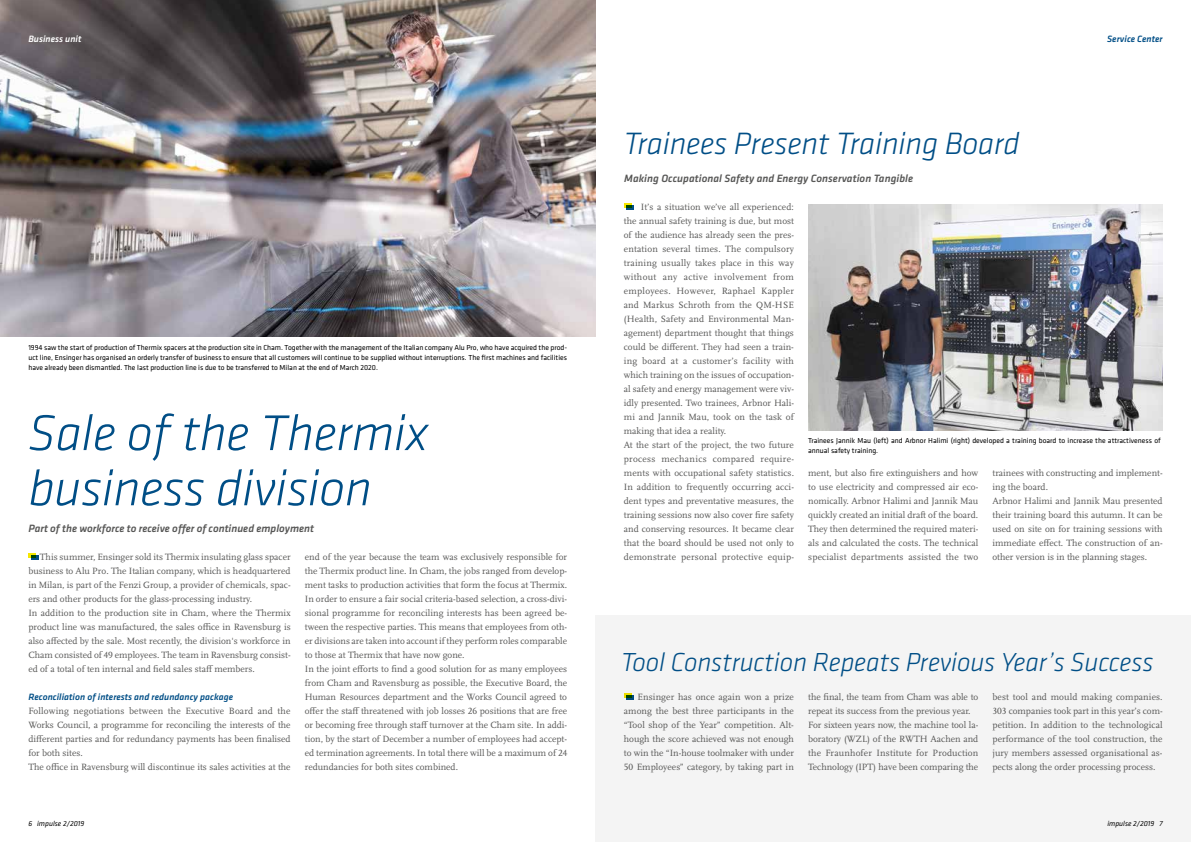
<style>
.page{position:relative;width:1191px;height:842px;background:#fff}
.page>*{position:absolute;margin:0;border:0;box-sizing:border-box;transform-origin:0 0}
.t1{font:italic 300 52px/55.2px "Klavika";letter-spacing:-.005em;color:#004e86}
.t2{font:italic 300 32px "Klavika";letter-spacing:-.005em;color:#004e86}
.t3{font:italic 300 27px "Klavika";letter-spacing:-.005em;color:#004e86}
.t4{font:italic 500 11px "Klavika";letter-spacing:.005em;color:#575756}
.t5{font:9.5px/14px "Scala Pro";color:#575756}
.t6{font:italic 500 9.5px "Klavika";letter-spacing:.005em;color:#004e86}
.t7{font:italic 500 9.5px "Klavika";letter-spacing:.005em;color:#fff}
.t8{font:7.5px/10px "Klavika";color:#000}
.t9{font:italic 7.5px "Klavika";letter-spacing:.005em;color:#000}
</style>
<div class="page">
<img style="left:808px;top:204px;width:354px;height:226px">
<div style="left:595px;top:616px;width:596px;height:226px;background:#f4f4f4"></div>
<img style="left:0;top:0;width:596px;height:336px">
<svg style="left:624px;top:204px;width:10px;height:6px"></svg>
<svg style="left:28px;top:554px;width:10px;height:6px"></svg>
<svg style="left:624px;top:694px;width:10px;height:6px"></svg>
<p class="t7" style="left:28px;top:32px;width:55px">Business unit</p>
<p class="t6" style="left:1107px;top:32px;width:57px">Service Center</p>
<h2 class="t2" style="left:624px;top:124px;width:397px">Trainees Present Training Board</h2>
<p class="t8" style="left:28px;top:342px;width:540px;text-align:justify">1994 saw the start of production of Thermix spacers at the production site in Cham. Together with the management of the Italian company Alu Pro, who have acquired the prod&shy;uct line, Ensinger has organised an orderly transfer of business to ensure that all customers will continue to be supplied without interruptions. The first machines and facilities have already been dismantled. The last production line is due to be transferred to Milan at the end of March 2020.</p>
<h1 class="t1" style="left:28px;top:405px;width:401px">Sale of the Thermix business division</h1>
<p class="t4" style="left:28px;top:521px;width:287px">Part of the workforce to receive offer of continued employment</p>
<p class="t5" style="left:28px;top:550px;width:264px;text-indent:12px">This summer, Ensinger sold its Thermix insulating glass spacer business to Alu Pro. The Italian company, which is headquartered in Milan, is part of the Fenzi Group, a provider of chemicals, spac&shy;ers and other products for the glass-processing industry.<br>In addition to the production site in Cham, where the Thermix product line was manufactured, the sales office in Ravensburg is also affected by the sale. Most recently, the division's workforce in Cham consisted of 49 employees. The team in Ravensburg consist&shy;ed of a total of ten internal and field sales staff members.</p>
<p class="t6" style="left:28px;top:690px;width:206px">Reconciliation of interests and redundancy package</p>
<p class="t5" style="left:28px;top:704px;width:264px">Following negotiations between the Executive Board and the Works Council, a programme for reconciling the interests of the different parties and for redundancy payments has been finalised for both sites.<br>The office in Ravensburg will discontinue its sales activities at the</p>
<p class="t5" style="left:305px;top:550px;width:264px">end of the year because the team was exclusively responsible for the Thermix product line. In Cham, the jobs ranged from develop&shy;ment tasks to production activities that form the focus at Thermix.<br>In order to ensure a fair social criteria-based selection, a cross-divi&shy;sional programme for reconciling interests has been agreed be&shy;tween the respective parties. This means that employees from oth&shy;er divisions are taken into account if they perform roles comparable to those at Thermix that have now gone.<br>In the joint efforts to find a good solution for as many employees from Cham and Ravensburg as possible, the Executive Board, the Human Resources department and the Works Council agreed to offer the staff threatened with job losses 26 positions that are free or becoming free through staff turnover at the Cham site. In addi&shy;tion, by the start of December a number of employees had accept&shy;ed termination agreements. In total there will be a maximum of 24 redundancies for both sites combined.</p>
<p class="t4" style="left:624px;top:171px;width:290px">Making Occupational Safety and Energy Conservation Tangible</p>
<p class="t5" style="left:624px;top:200px;width:172px;text-indent:17px">It’s a situation we’ve all experienced: the annual safety training is due, but most of the audience has already seen the pres&shy;entation several times. The compulsory training usually takes place in this way without any active involvement from employees. However, Raphael Kappler and Markus Schroth from the QM-HSE (Health, Safety and Environmental Man&shy;agement) department thought that things could be different. They had seen a train&shy;ing board at a customer’s facility with which training on the issues of occupation&shy;al safety and energy management were viv&shy;idly presented. Two trainees, Arbnor Hali&shy;mi and Jannik Mau, took on the task of making that idea a reality.<br>At the start of the project, the two future process mechanics compared require&shy;ments with occupational safety statistics.<br>In addition to frequently occurring acci&shy;dent types and preventative measures, the training sessions now also cover fire safety and conserving resources. It became clear that the board should be used not only to demonstrate personal protective equip-</p>
<p class="t8" style="left:808px;top:435px;width:354px">Trainees Jannik Mau (left) and Arbnor Halimi (right) developed a training board to increase the attractiveness of annual safety training.</p>
<p class="t5" style="left:808px;top:466px;width:172px;text-align:justify">ment, but also fire extinguishers and how to use electricity and compressed air eco&shy;nomically. Arbnor Halimi and Jannik Mau quickly created an initial draft of the board.<br>They then determined the required materi&shy;als and calculated the costs. The technical specialist departments assisted the two</p>
<p class="t5" style="left:992px;top:466px;width:172px">trainees with constructing and implement&shy;ing the board.<br>Arbnor Halimi and Jannik Mau presented their training board this autumn. It can be used on site on for training sessions with immediate effect. The construction of an&shy;other version is in the planning stages.</p>
<h3 class="t3" style="left:621px;top:646px;width:534px">Tool Construction Repeats Previous Year’s Success</h3>
<p class="t5" style="left:624px;top:690px;width:172px;text-align:justify;text-indent:14px">Ensinger has once again won a prize among the best three participants in the “Tool shop of the Year” competition. Alt&shy;hough the score achieved was not enough to win the “In-house toolmaker with under 50 Employees” category, by taking part in</p>
<p class="t5" style="left:808px;top:690px;width:172px">the final, the team from Cham was able to repeat its success from the previous year.<br>For sixteen years now, the machine tool la&shy;boratory (WZL) of the RWTH Aachen and the Fraunhofer Institute for Production Technology (IPT) have been comparing the</p>
<p class="t5" style="left:992px;top:690px;width:172px;text-align:justify">best tool and mould making companies.<br>303 companies took part in this year’s com&shy;petition. In addition to the technological performance of the tool construction, the jury members assessed organisational as&shy;pects along the order processing process.</p>
<p class="t9" style="left:28px;top:818px;width:57px">6 impulse 2/2019</p>
<p class="t9" style="left:1107px;top:818px;width:57px">impulse 2/2019 7</p>
</div>
